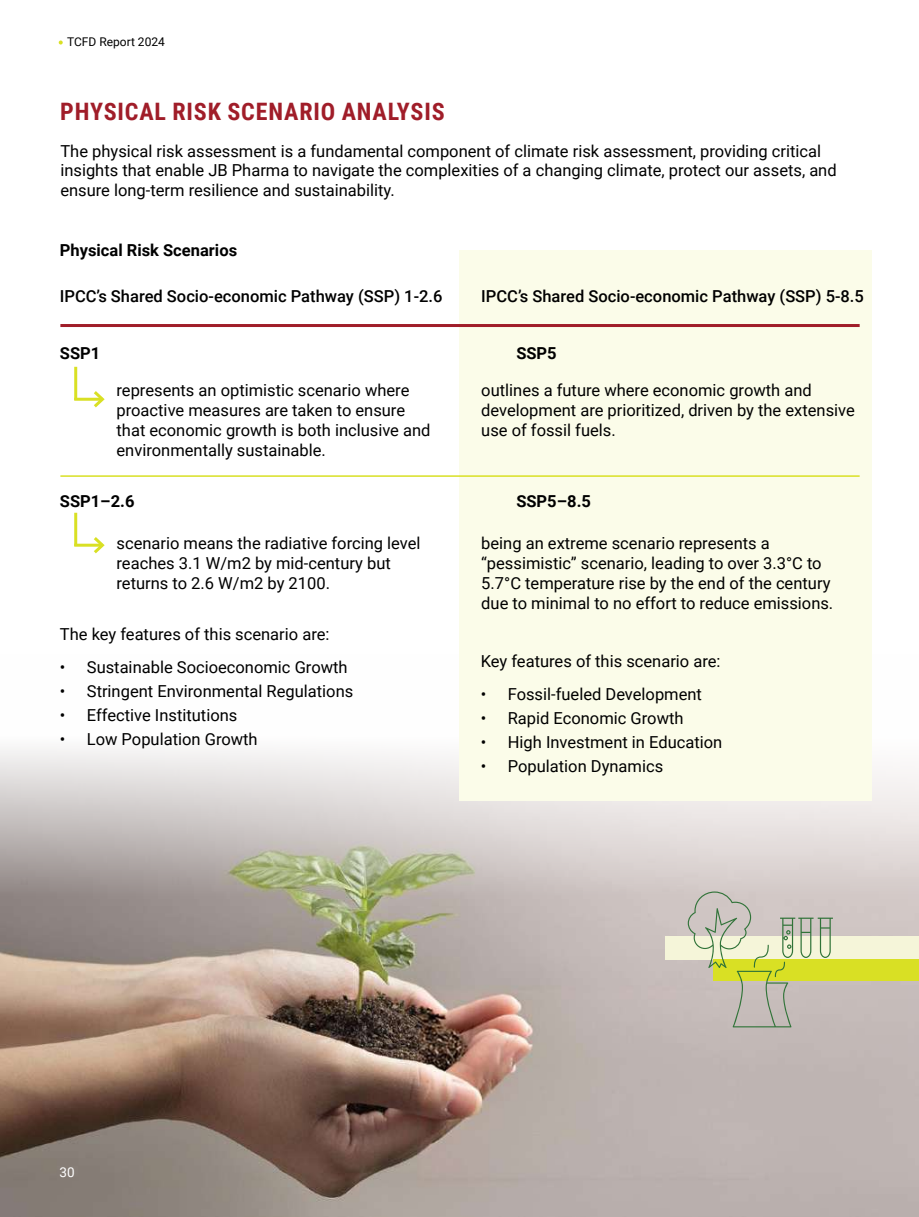
<style>
.page{position:relative;width:919px;height:1217px;background:#fff}
.page>*{position:absolute;margin:0;border:0;box-sizing:border-box;transform-origin:0 0}
.t1{font:700 24px "Roboto Condensed";letter-spacing:.035em;color:#a01d29}
.t2{font:16.5px/19.8px "Roboto";color:#000}
.t3{font:500 16.5px "Roboto";color:#000}
.t4{font:700 16.5px "Roboto";color:#000}
.t5{font:13.5px "Roboto";color:#fff}
.t6{font:12px "Roboto";color:#000}
</style>
<div class="page">
<svg style="left:59px;top:40px;width:4px;height:5px"></svg>
<img style="left:0;top:748px;width:918px;height:468px">
<div style="left:459px;top:250px;width:413px;height:550px;background:#fbfce9"></div>
<hr style="left:60px;top:324px;width:799px;height:3px;background:#a01d29">
<hr style="left:60px;top:475px;width:799px;height:1px;background:#d9e024">
<hr style="left:74px;top:367px;width:3px;height:33px;background:#d9e024">
<hr style="left:74px;top:512px;width:3px;height:34px;background:#d9e024">
<hr style="left:74px;top:397px;width:28px;height:3px;background:#d9e024">
<svg style="left:91px;top:391px;width:14px;height:17px"></svg>
<hr style="left:74px;top:543px;width:28px;height:3px;background:#d9e024">
<svg style="left:91px;top:537px;width:14px;height:17px"></svg>
<div style="left:665px;top:935px;width:253px;height:24px;background:#f5f5d9"></div>
<div style="left:713px;top:959px;width:205px;height:21px;background:#d9e024"></div>
<svg style="left:687px;top:891px;width:145px;height:136px"></svg>
<p class="t6" style="left:67px;top:33px;width:99px">TCFD Report 2024</p>
<h1 class="t1" style="left:60px;top:95px;width:386px">PHYSICAL RISK SCENARIO ANALYSIS</h1>
<p class="t2" style="left:60px;top:140px;width:777px">The physical risk assessment is a fundamental component of climate risk assessment, providing critical insights that enable JB Pharma to navigate the complexities of a changing climate, protect our assets, and ensure long-term resilience and sustainability.</p>
<p class="t4" style="left:60px;top:238px;width:179px">Physical Risk Scenarios</p>
<p class="t3" style="left:60px;top:284px;width:384px">IPCC’s Shared Socio-economic Pathway (SSP) 1-2.6</p>
<p class="t3" style="left:481px;top:284px;width:384px">IPCC’s Shared Socio-economic Pathway (SSP) 5-8.5</p>
<p class="t4" style="left:60px;top:342px;width:42px">SSP1</p>
<p class="t4" style="left:516px;top:342px;width:42px">SSP5</p>
<p class="t2" style="left:116px;top:380px;width:315px">represents an optimistic scenario where proactive measures are taken to ensure that economic growth is both inclusive and environmentally sustainable.</p>
<p class="t2" style="left:481px;top:380px;width:375px">outlines a future where economic growth and development are prioritized, driven by the extensive use of fossil fuels.</p>
<p class="t4" style="left:60px;top:489px;width:76px">SSP1–2.6</p>
<p class="t4" style="left:516px;top:489px;width:76px">SSP5–8.5</p>
<p class="t2" style="left:116px;top:532px;width:305px">scenario means the radiative forcing level reaches 3.1 W/m2 by mid-century but returns to 2.6 W/m2 by 2100.</p>
<p class="t2" style="left:481px;top:532px;width:353px">being an extreme scenario represents a “pessimistic” scenario, leading to over 3.3°C to 5.7°C temperature rise by the end of the century due to minimal to no effort to reduce emissions.</p>
<p class="t2" style="left:60px;top:623px;width:271px">The key features of this scenario are:</p>
<p class="t2" style="left:60px;top:656px;width:289px">• Sustainable Socioeconomic Growth</p>
<p class="t2" style="left:60px;top:680px;width:295px">• Stringent Environmental Regulations</p>
<p class="t2" style="left:60px;top:704px;width:179px">• Effective Institutions</p>
<p class="t2" style="left:60px;top:728px;width:199px">• Low Population Growth</p>
<p class="t2" style="left:480px;top:650px;width:241px">Key features of this scenario are:</p>
<p class="t2" style="left:480px;top:683px;width:223px">• Fossil-fueled Development</p>
<p class="t2" style="left:480px;top:707px;width:204px">• Rapid Economic Growth</p>
<p class="t2" style="left:480px;top:731px;width:243px">• High Investment in Education</p>
<p class="t2" style="left:480px;top:755px;width:184px">• Population Dynamics</p>
<p class="t5" style="left:60px;top:1162px;width:17px">30</p>
</div>
